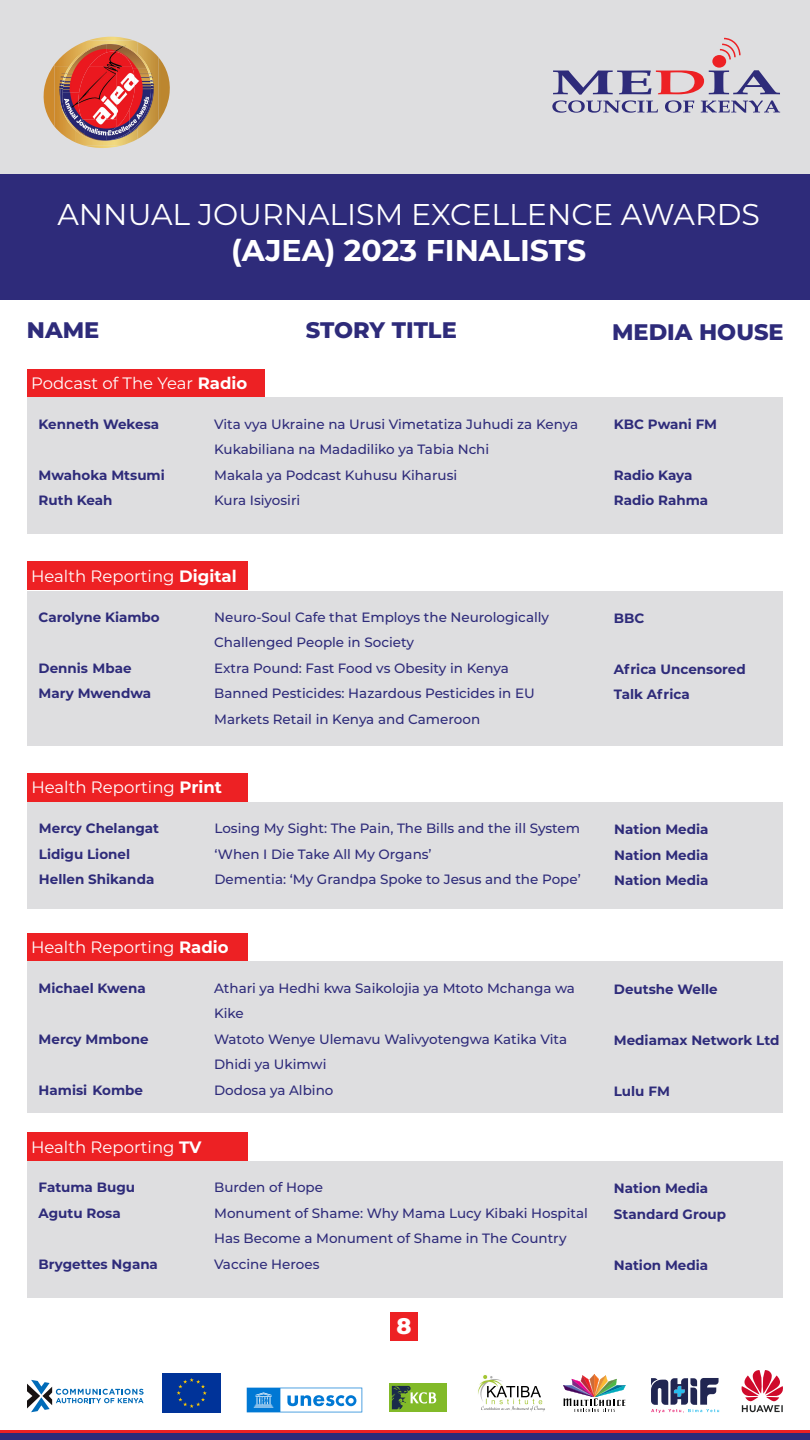
<style>
.page{position:relative;width:810px;height:1440px;background:#fff}
.page>*{position:absolute;margin:0;border:0;box-sizing:border-box;transform-origin:0 0}
.t1{font:30px/36px "Montserrat";color:#fff;text-align:center}
.t2{font:800 22.5px "Montserrat";color:#2e2b7a}
.t3{font:800 22.5px "Montserrat";color:#fff}
.t4{font:16.5px "Montserrat";color:#fff}
.t5{font:500 13.5px/25.5px "Montserrat";color:#2e2b7a}
.t6{font:700 13.5px "Montserrat";color:#2e2b7a}
.s1{font-weight:700}
</style>
<div class="page">
<div style="left:0;top:0;width:810px;height:300px;background:#dedee0"></div>
<svg style="left:43px;top:37px;width:127px;height:111px"></svg>
<img style="left:54px;top:40px;width:84px;height:27px">
<img style="left:138px;top:40px;width:20px;height:2px">
<img style="left:84px;top:68px;width:33px;height:51px">
<img style="left:117px;top:68px;width:12px;height:41px">
<img style="left:54px;top:119px;width:53px;height:27px">
<img style="left:138px;top:139px;width:20px;height:7px">
<img style="left:138px;top:42px;width:20px;height:97px">
<img style="left:54px;top:67px;width:21px;height:75px">
<img style="left:75px;top:133px;width:63px;height:13px">
<img style="left:63px;top:44px;width:44px;height:48px">
<img style="left:107px;top:44px;width:40px;height:24px">
<img style="left:129px;top:68px;width:23px;height:63px">
<img style="left:82px;top:92px;width:2px;height:42px">
<img style="left:107px;top:109px;width:23px;height:32px">
<img style="left:84px;top:123px;width:23px;height:18px">
<img style="left:119px;top:45px;width:30px;height:24px">
<img style="left:131px;top:69px;width:22px;height:64px">
<img style="left:108px;top:131px;width:23px;height:10px">
<img style="left:68px;top:45px;width:35px;height:23px">
<img style="left:60px;top:68px;width:22px;height:67px">
<img style="left:81px;top:134px;width:14px;height:6px">
<svg style="left:552px;top:70px;width:228px;height:43px"></svg>
<div style="left:712px;top:55px;width:14px;height:13px;background:#ed2124;border-radius:50%"></div>
<svg style="left:720px;top:38px;width:21px;height:21px"></svg>
<div style="left:0;top:174px;width:810px;height:126px;background:#2e2b7a"></div>
<div style="left:0;top:1433px;width:810px;height:7px;background:#2e2b7a"></div>
<hr style="left:0;top:1430px;width:810px;height:3px;background:#ed2124">
<div style="left:390px;top:1312px;width:28px;height:29px;background:#ed2124"></div>
<img style="left:478px;top:1375px;width:67px;height:37px">
<img style="left:486px;top:1399px;width:56px;height:5px">
<img style="left:511px;top:1406px;width:28px;height:5px">
<img style="left:487px;top:1386px;width:54px;height:11px">
<svg style="left:651px;top:1378px;width:68px;height:35px"></svg>
<svg style="left:741px;top:1370px;width:42px;height:42px"></svg>
<div style="left:389px;top:1384px;width:58px;height:28px;background:#82ba29"></div>
<svg style="left:392px;top:1386px;width:44px;height:23px"></svg>
<svg style="left:27px;top:1380px;width:117px;height:32px"></svg>
<div style="left:162px;top:1373px;width:59px;height:39px;background:#039"></div>
<svg style="left:177px;top:1378px;width:30px;height:30px"></svg>
<svg style="left:563px;top:1374px;width:63px;height:38px"></svg>
<svg style="left:247px;top:1388px;width:115px;height:24px"></svg>
<div style="left:27px;top:369px;width:238px;height:29px;background:#ed2124"></div>
<div style="left:27px;top:398px;width:755px;height:136px;background:#dedee0"></div>
<div style="left:27px;top:562px;width:220px;height:28px;background:#ed2124"></div>
<div style="left:27px;top:591px;width:755px;height:155px;background:#dedee0"></div>
<div style="left:27px;top:773px;width:220px;height:29px;background:#ed2124"></div>
<div style="left:27px;top:933px;width:220px;height:29px;background:#ed2124"></div>
<div style="left:27px;top:802px;width:756px;height:106px;background:#dedee0"></div>
<div style="left:27px;top:962px;width:755px;height:151px;background:#dedee0"></div>
<div style="left:27px;top:1132px;width:220px;height:29px;background:#ed2124"></div>
<div style="left:27px;top:1161px;width:755px;height:137px;background:#dedee0"></div>
<p class="t1" style="left:57px;top:195px;width:704px">ANNUAL JOURNALISM EXCELLENCE AWARDS <span class="s1">(AJEA) 2023 FINALISTS</span></p>
<p class="t2" style="left:27px;top:314px;width:74px">NAME</p>
<p class="t2" style="left:306px;top:314px;width:153px">STORY TITLE</p>
<p class="t2" style="left:612px;top:316px;width:173px">MEDIA HOUSE</p>
<p class="t4" style="left:31px;top:372px;width:218px">Podcast of The Year <span class="s1">Radio</span></p>
<p class="t6" style="left:39px;top:414px;width:122px">Kenneth Wekesa</p>
<p class="t5" style="left:214px;top:411px;width:366px">Vita vya Ukraine na Urusi Vimetatiza Juhudi za Kenya<br>Kukabiliana na Madadiliko ya Tabia Nchi</p>
<p class="t5" style="left:214px;top:462px;width:245px">Makala ya Podcast Kuhusu Kiharusi</p>
<p class="t5" style="left:214px;top:487px;width:88px">Kura Isiyosiri</p>
<p class="t6" style="left:39px;top:465px;width:128px">Mwahoka Mtsumi</p>
<p class="t6" style="left:39px;top:491px;width:75px">Ruth Keah</p>
<p class="t4" style="left:31px;top:565px;width:207px">Health Reporting <span class="s1">Digital</span></p>
<p class="t6" style="left:39px;top:607px;width:123px">Carolyne Kiambo</p>
<p class="t6" style="left:39px;top:658px;width:95px">Dennis Mbae</p>
<p class="t6" style="left:39px;top:684px;width:114px">Mary Mwendwa</p>
<p class="t5" style="left:214px;top:604px;width:337px">Neuro-Soul Cafe that Employs the Neurologically</p>
<p class="t5" style="left:214px;top:629px;width:202px">Challenged People in Society</p>
<p class="t5" style="left:214px;top:655px;width:296px">Extra Pound: Fast Food vs Obesity in Kenya</p>
<p class="t5" style="left:214px;top:680px;width:322px">Banned Pesticides: Hazardous Pesticides in EU</p>
<p class="t5" style="left:214px;top:706px;width:268px">Markets Retail in Kenya and Cameroon</p>
<p class="t4" style="left:31px;top:776px;width:192px">Health Reporting <span class="s1">Print</span></p>
<p class="t6" style="left:39px;top:819px;width:122px">Mercy Chelangat</p>
<p class="t6" style="left:39px;top:844px;width:93px">Lidigu Lionel</p>
<p class="t6" style="left:39px;top:870px;width:117px">Hellen Shikanda</p>
<p class="t5" style="left:214px;top:815px;width:367px">Losing My Sight: The Pain, The Bills and the ill System</p>
<p class="t5" style="left:214px;top:841px;width:219px">‘When I Die Take All My Organs’</p>
<p class="t5" style="left:214px;top:866px;width:368px">Dementia: ‘My Grandpa Spoke to Jesus and the Pope’</p>
<p class="t4" style="left:31px;top:936px;width:199px">Health Reporting <span class="s1">Radio</span></p>
<p class="t6" style="left:39px;top:978px;width:109px">Michael Kwena</p>
<p class="t6" style="left:39px;top:1029px;width:112px">Mercy Mmbone</p>
<p class="t6" style="left:39px;top:1080px;width:106px">Hamisi Kombe</p>
<p class="t5" style="left:214px;top:975px;width:362px">Athari ya Hedhi kwa Saikolojia ya Mtoto Mchanga wa<br>Kike</p>
<p class="t5" style="left:214px;top:1026px;width:355px">Watoto Wenye Ulemavu Walivyotengwa Katika Vita</p>
<p class="t5" style="left:214px;top:1051px;width:114px">Dhidi ya Ukimwi</p>
<p class="t5" style="left:214px;top:1077px;width:121px">Dodosa ya Albino</p>
<p class="t4" style="left:31px;top:1135px;width:172px">Health Reporting <span class="s1">TV</span></p>
<p class="t6" style="left:39px;top:1178px;width:98px">Fatuma Bugu</p>
<p class="t6" style="left:39px;top:1203px;width:84px">Agutu Rosa</p>
<p class="t6" style="left:39px;top:1254px;width:121px">Brygettes Ngana</p>
<p class="t5" style="left:214px;top:1174px;width:110px">Burden of Hope</p>
<p class="t5" style="left:214px;top:1200px;width:375px">Monument of Shame: Why Mama Lucy Kibaki Hospital<br>Has Become a Monument of Shame in The Country</p>
<p class="t5" style="left:214px;top:1251px;width:107px">Vaccine Heroes</p>
<p class="t3" style="left:397px;top:1309px;width:17px">8</p>
<p class="t6" style="left:614px;top:414px;width:105px">KBC Pwani FM</p>
<p class="t6" style="left:614px;top:465px;width:80px">Radio Kaya</p>
<p class="t6" style="left:614px;top:491px;width:96px">Radio Rahma</p>
<p class="t6" style="left:614px;top:608px;width:32px">BBC</p>
<p class="t6" style="left:614px;top:659px;width:133px">Africa Uncensored</p>
<p class="t6" style="left:614px;top:685px;width:77px">Talk Africa</p>
<p class="t6" style="left:614px;top:820px;width:96px">Nation Media</p>
<p class="t6" style="left:614px;top:845px;width:96px">Nation Media</p>
<p class="t6" style="left:614px;top:871px;width:96px">Nation Media</p>
<p class="t6" style="left:614px;top:979px;width:105px">Deutshe Welle</p>
<p class="t6" style="left:614px;top:1030px;width:167px">Mediamax Network Ltd</p>
<p class="t6" style="left:614px;top:1081px;width:58px">Lulu FM</p>
<p class="t6" style="left:614px;top:1179px;width:96px">Nation Media</p>
<p class="t6" style="left:614px;top:1204px;width:114px">Standard Group</p>
<p class="t6" style="left:614px;top:1255px;width:96px">Nation Media</p>
</div>
